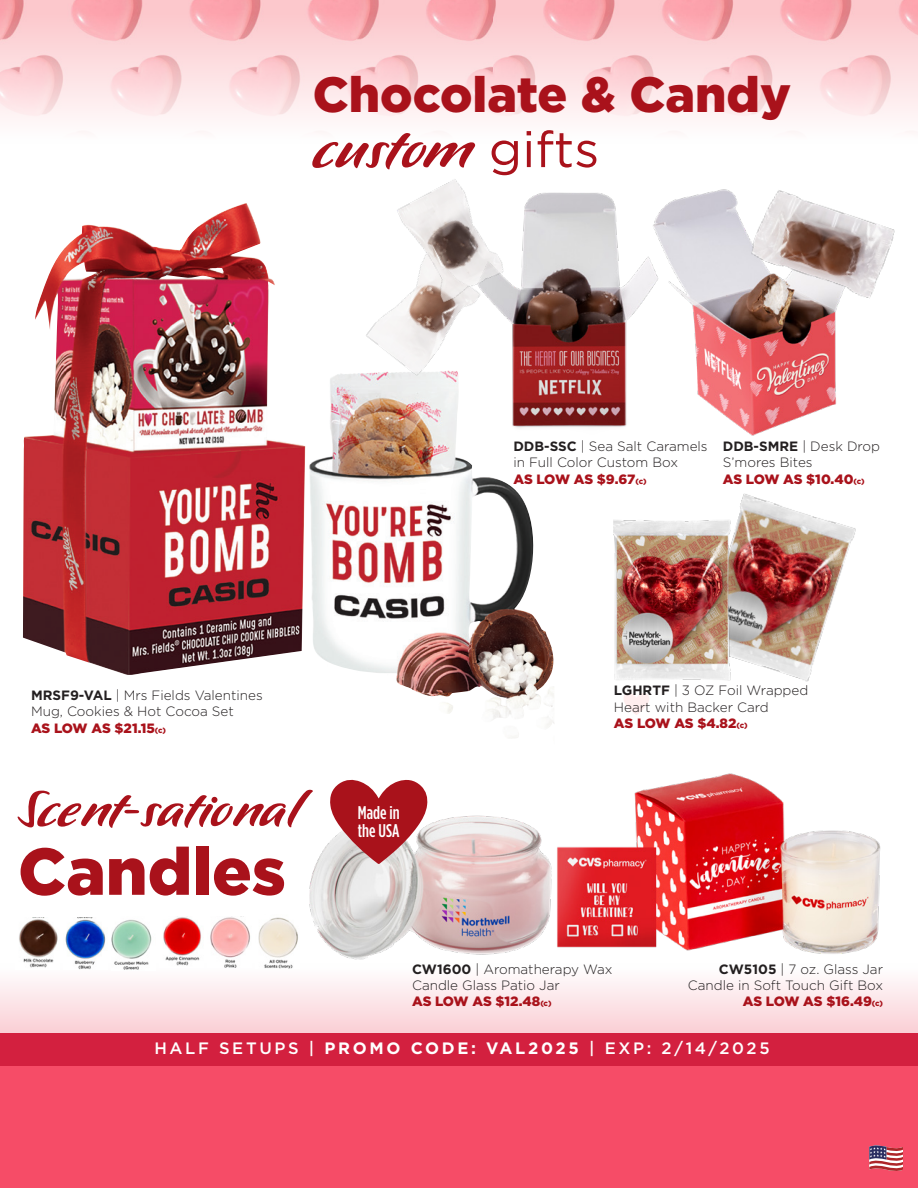
<style>
.page{position:relative;width:918px;height:1188px;background:#fff}
.page>*{position:absolute;margin:0;border:0;box-sizing:border-box;transform-origin:0 0}
.t1{font:900 66.6px "P22 Pooper";color:#a9121b}
.t2{font:900 66px "Gotham";color:#a9121b}
.t3{font:60px "P22 Pooper Black Pro";color:#a9121b}
.t4{font:900 49.5px "Gotham";color:#a9121b}
.t5{font:500 18.3px "Gotham Condensed";color:#fff}
.t6{font:500 16.5px "Gotham";letter-spacing:.16em;color:#fff}
.t7{font:300 13.5px/16.2px "Gotham";color:#231f20}
.t8{font:900 13.5px "Gotham";letter-spacing:-.01em;color:#a9121b}
.s1{font-family:"Gotham";font-weight:400;font-size:50.4px}
.s2{font-weight:700}
.s3{font-size:7.8px}
</style>
<div class="page">
<svg style="left:464px;top:981px;width:454px;height:52px"></svg>
<svg style="left:0;top:969px;width:464px;height:64px"></svg>
<img style="left:0;top:0;width:494px;height:119px">
<svg style="left:494px;top:0;width:424px;height:119px;background:#fbd1d5"></svg>
<div style="left:0;top:1033px;width:918px;height:40px;background:#d3203f"></div>
<div style="left:0;top:1067px;width:918px;height:121px;background:#f64c67"></div>
<svg style="left:869px;top:1145px;width:34px;height:26px"></svg>
<img style="left:23px;top:203px;width:487px;height:517px">
<svg style="left:624px;top:693px;width:25px;height:22px"></svg>
<img style="left:734px;top:493px;width:122px;height:189px">
<img style="left:614px;top:520px;width:120px;height:161px">
<img style="left:309px;top:815px;width:241px;height:145px">
<img style="left:550px;top:773px;width:331px;height:181px">
<img style="left:258px;top:917px;width:40px;height:52px">
<img style="left:111px;top:919px;width:45px;height:51px">
<img style="left:210px;top:916px;width:40px;height:52px">
<img style="left:65px;top:918px;width:41px;height:51px">
<img style="left:163px;top:916px;width:38px;height:50px">
<img style="left:19px;top:919px;width:39px;height:49px">
<img style="left:441px;top:192px;width:206px;height:242px">
<img style="left:348px;top:229px;width:158px;height:165px">
<img style="left:386px;top:179px;width:138px;height:132px">
<img style="left:647px;top:189px;width:191px;height:247px">
<img style="left:740px;top:189px;width:155px;height:117px">
<svg style="left:329px;top:779px;width:99px;height:85px;background:#be5b61"></svg>
<p class="t4" style="left:313px;top:65px;width:480px">Chocolate &amp; Candy</p>
<p class="t1" style="left:313px;top:114px;width:288px">custom <span class="s1">gifts</span></p>
<p class="t7" style="left:513px;top:438px;width:196px"><span class="s2">DDB-SSC</span> | Sea Salt Caramels in Full Color Custom Box</p>
<p class="t8" style="left:513px;top:471px;width:135px">AS LOW AS $9.67<span class="s3">(c)</span></p>
<p class="t7" style="left:723px;top:438px;width:159px"><span class="s2">DDB-SMRE</span> | Desk Drop<br>S’mores Bites</p>
<p class="t8" style="left:723px;top:471px;width:143px">AS LOW AS $10.40<span class="s3">(c)</span></p>
<p class="t7" style="left:31px;top:687px;width:233px"><span class="s2">MRSF9-VAL</span> | Mrs Fields Valentines<br>Mug, Cookies &amp; Hot Cocoa Set</p>
<p class="t8" style="left:31px;top:720px;width:137px">AS LOW AS $21.15<span class="s3">(c)</span></p>
<p class="t3" style="left:18px;top:779px;width:282px">Scent-sational</p>
<p class="t2" style="left:18px;top:833px;width:269px">Candles</p>
<p class="t5" style="left:358px;top:802px;width:43px">Made in</p>
<p class="t5" style="left:358px;top:820px;width:43px">the USA</p>
<p class="t7" style="left:614px;top:682px;width:196px"><span class="s2">LGHRTF</span> | 3 OZ Foil Wrapped</p>
<p class="t7" style="left:614px;top:698px;width:156px">Heart with Backer Card</p>
<p class="t8" style="left:614px;top:715px;width:135px">AS LOW AS $4.82<span class="s3">(c)</span></p>
<p class="t7" style="left:412px;top:961px;width:202px"><span class="s2">CW1600</span> | Aromatherapy Wax<br>Candle Glass Patio Jar</p>
<p class="t8" style="left:412px;top:994px;width:141px">AS LOW AS $12.48<span class="s3">(c)</span></p>
<p class="t7" style="left:688px;top:961px;width:197px;text-align:right"><span class="s2">CW5105</span> | 7 oz. Glass Jar<br>Candle in Soft Touch Gift Box</p>
<p class="t8" style="left:743px;top:994px;width:142px">AS LOW AS $16.49<span class="s3">(c)</span></p>
<p class="t6" style="left:154px;top:1037px;width:617px">HALF SETUPS | <span class="s2">PROMO CODE: VAL2025</span> | EXP: 2/14/2025</p>
</div>
